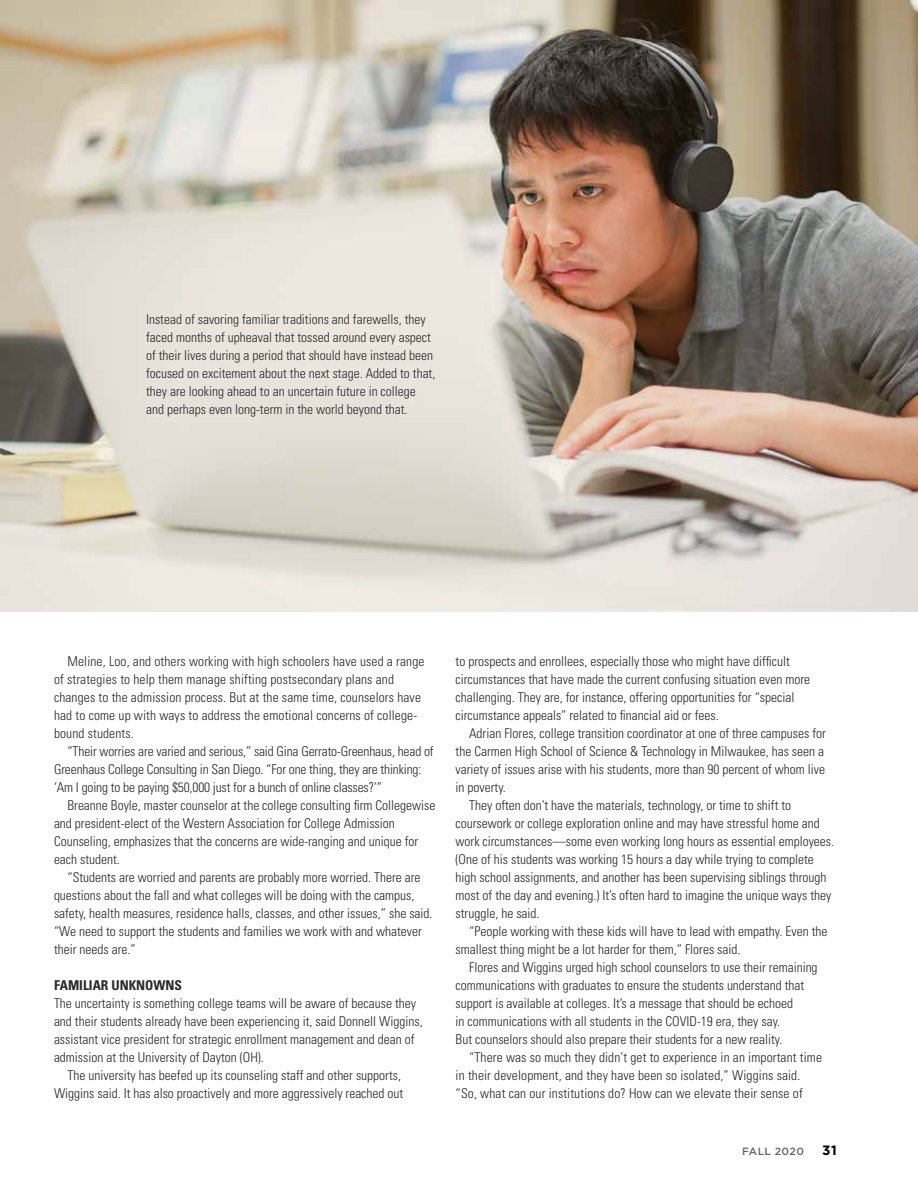
<style>
.page{position:relative;width:918px;height:1188px;background:#fff}
.page>*{position:absolute;margin:0;border:0;box-sizing:border-box;transform-origin:0 0}
.t1{font:300 condensed 13.5px/18px "Univers";color:#292829}
.t2{font:700 condensed 13.5px "Univers";color:#292829}
.t3{font:700 13.5px "Gotham";color:#000}
.t4{font:500 10.5px "Gotham";letter-spacing:.04em;color:#636466}
</style>
<div class="page">
<img style="left:0;top:0;width:918px;height:612px">
<p class="t1" style="left:146px;top:310px;width:291px">Instead of savoring familiar traditions and farewells, they faced months of upheaval that tossed around every aspect of their lives during a period that should have instead been focused on excitement about the next stage. Added to that, they are looking ahead to an uncertain future in college and perhaps even long-term in the world beyond that.</p>
<p class="t1" style="left:54px;top:652px;width:372px;text-indent:14px">Meline, Loo, and others working with high schoolers have used a range of strategies to help them manage shifting postsecondary plans and changes to the admission process. But at the same time, counselors have had to come up with ways to address the emotional concerns of college&shy;bound students.</p>
<p class="t1" style="left:54px;top:742px;width:381px;text-indent:14px">“Their worries are varied and serious,” said Gina Gerrato-Greenhaus, head of<br>Greenhaus College Consulting in San Diego. “For one thing, they are thinking: ‘Am I going to be paying $50,000 just for a bunch of online classes?’”</p>
<p class="t1" style="left:54px;top:796px;width:383px;text-indent:14px">Breanne Boyle, master counselor at the college consulting firm Collegewise and president-elect of the Western Association for College Admission Counseling, emphasizes that the concerns are wide-ranging and unique for each student.</p>
<p class="t1" style="left:54px;top:868px;width:380px;text-indent:14px">“Students are worried and parents are probably more worried. There are questions about the fall and what colleges will be doing with the campus, safety, health measures, residence halls, classes, and other issues,” she said. “We need to support the students and families we work with and whatever their needs are.”</p>
<p class="t2" style="left:54px;top:977px;width:130px">FAMILIAR UNKNOWNS</p>
<p class="t1" style="left:54px;top:994px;width:364px">The uncertainty is something college teams will be aware of because they</p>
<p class="t1" style="left:54px;top:1012px;width:370px">and their students already have been experiencing it, said Donnell Wiggins,</p>
<p class="t1" style="left:54px;top:1030px;width:362px">assistant vice president for strategic enrollment management and dean of</p>
<p class="t1" style="left:54px;top:1048px;width:211px">admission at the University of Dayton (OH).</p>
<p class="t1" style="left:68px;top:1066px;width:335px">The university has beefed up its counseling staff and other supports,</p>
<p class="t1" style="left:54px;top:1084px;width:351px">Wiggins said. It has also proactively and more aggressively reached out</p>
<p class="t1" style="left:456px;top:652px;width:356px">to prospects and enrollees, especially those who might have difficult circumstances that have made the current confusing situation even more challenging. They are, for instance, offering opportunities for “special circumstance appeals” related to financial aid or fees.</p>
<p class="t1" style="left:469px;top:724px;width:358px">Adrian Flores, college transition coordinator at one of three campuses for</p>
<p class="t1" style="left:456px;top:742px;width:370px">the Carmen High School of Science &amp; Technology in Milwaukee, has seen a</p>
<p class="t1" style="left:456px;top:760px;width:371px">variety of issues arise with his students, more than 90 percent of whom live</p>
<p class="t1" style="left:456px;top:778px;width:52px">in poverty.</p>
<p class="t1" style="left:469px;top:796px;width:324px">They often don’t have the materials, technology, or time to shift to</p>
<p class="t1" style="left:456px;top:814px;width:366px">coursework or college exploration online and may have stressful home and</p>
<p class="t1" style="left:456px;top:832px;width:380px">work circumstances—some even working long hours as essential employees.</p>
<p class="t1" style="left:456px;top:850px;width:360px">(One of his students was working 15 hours a day while trying to complete</p>
<p class="t1" style="left:456px;top:868px;width:373px">high school assignments, and another has been supervising siblings through</p>
<p class="t1" style="left:456px;top:886px;width:377px">most of the day and evening.) It’s often hard to imagine the unique ways they</p>
<p class="t1" style="left:456px;top:904px;width:85px">struggle, he said.</p>
<p class="t1" style="left:469px;top:922px;width:360px">“People working with these kids will have to lead with empathy. Even the</p>
<p class="t1" style="left:456px;top:940px;width:286px">smallest thing might be a lot harder for them,” Flores said.</p>
<p class="t1" style="left:469px;top:958px;width:350px">Flores and Wiggins urged high school counselors to use their remaining</p>
<p class="t1" style="left:456px;top:976px;width:350px">communications with graduates to ensure the students understand that</p>
<p class="t1" style="left:456px;top:994px;width:339px">support is available at colleges. It’s a message that should be echoed</p>
<p class="t1" style="left:456px;top:1012px;width:326px">in communications with all students in the COVID-19 era, they say.</p>
<p class="t1" style="left:456px;top:1030px;width:328px">But counselors should also prepare their students for a new reality.</p>
<p class="t1" style="left:469px;top:1048px;width:354px">“There was so much they didn’t get to experience in an important time</p>
<p class="t1" style="left:456px;top:1066px;width:346px">in their development, and they have been so isolated,” Wiggins said.</p>
<p class="t1" style="left:456px;top:1084px;width:349px">“So, what can our institutions do? How can we elevate their sense of</p>
<p class="t4" style="left:742px;top:1144px;width:63px">FALL 2020</p>
<p class="t3" style="left:822px;top:1141px;width:16px">31</p>
</div>
